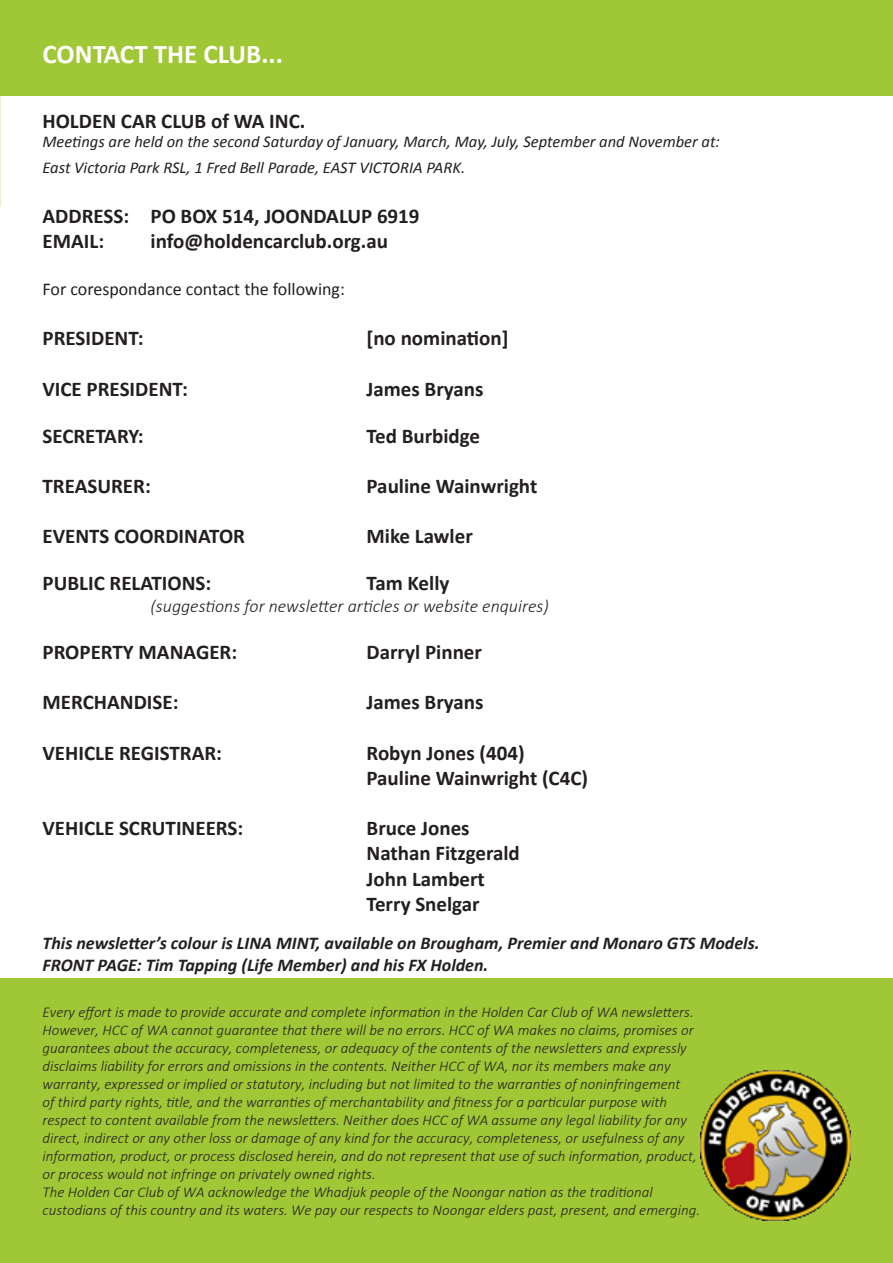
<style>
.page{position:relative;width:893px;height:1263px;background:#fff}
.page>*{position:absolute;margin:0;border:0;box-sizing:border-box;transform-origin:0 0}
.t1{font:700 27px "Calibri";color:#fff}
.t2{font:700 21px/25.2px "Calibri";color:#231f20}
.t3{font:italic 700 18px "Calibri";color:#231f20}
.t4{font:italic 300 18px "Calibri";color:#231f20}
.t5{font:18px "Calibri";color:#231f20}
.t6{font:italic 16.5px/25.2px "Calibri";color:#231f20}
.t7{font:italic 300 15px/18px "Calibri";color:#231f20}
</style>
<div class="page">
<div style="left:0;top:0;width:893px;height:96px;background:#a0c736"></div>
<div style="left:0;top:978px;width:893px;height:285px;background:#a0c736"></div>
<img style="left:700px;top:1070px;width:150px;height:150px">
<p class="t1" style="left:43px;top:35px;width:242px">CONTACT THE CLUB...</p>
<p class="t2" style="left:43px;top:107px;width:264px">HOLDEN CAR CLUB of WA INC.</p>
<p class="t6" style="left:43px;top:129px;width:679px">Meetings are held on the second Saturday of January, March, May, July, September and November at:<br>East Victoria Park RSL, 1 Fred Bell Parade, EAST VICTORIA PARK.</p>
<p class="t2" style="left:43px;top:203px;width:379px">ADDRESS: PO BOX 514, JOONDALUP 6919</p>
<p class="t2" style="left:43px;top:228px;width:63px">EMAIL:</p>
<p class="t2" style="left:151px;top:228px;width:239px">info@holdencarclub.org.au</p>
<p class="t5" style="left:43px;top:277px;width:304px">For corespondance contact the following:</p>
<p class="t2" style="left:43px;top:325px;width:103px">PRESIDENT:</p>
<p class="t2" style="left:367px;top:325px;width:144px">[no nomination]</p>
<p class="t2" style="left:43px;top:376px;width:147px">VICE PRESIDENT:</p>
<p class="t2" style="left:366px;top:376px;width:119px">James Bryans</p>
<p class="t2" style="left:43px;top:422px;width:103px">SECRETARY:</p>
<p class="t2" style="left:366px;top:422px;width:115px">Ted Burbidge</p>
<p class="t2" style="left:43px;top:473px;width:110px">TREASURER:</p>
<p class="t2" style="left:366px;top:473px;width:172px">Pauline Wainwright</p>
<p class="t2" style="left:43px;top:523px;width:204px">EVENTS COORDINATOR</p>
<p class="t2" style="left:367px;top:523px;width:108px">Mike Lawler</p>
<p class="t2" style="left:43px;top:570px;width:170px">PUBLIC RELATIONS:</p>
<p class="t2" style="left:367px;top:570px;width:84px">Tam Kelly</p>
<p class="t4" style="left:151px;top:595px;width:400px">(suggestions for newsletter articles or website enquires)</p>
<p class="t2" style="left:43px;top:638px;width:196px">PROPERTY MANAGER:</p>
<p class="t2" style="left:367px;top:638px;width:117px">Darryl Pinner</p>
<p class="t2" style="left:43px;top:689px;width:138px">MERCHANDISE:</p>
<p class="t2" style="left:366px;top:689px;width:119px">James Bryans</p>
<p class="t2" style="left:43px;top:739px;width:181px">VEHICLE REGISTRAR:</p>
<p class="t2" style="left:367px;top:739px;width:160px">Robyn Jones (404)</p>
<p class="t2" style="left:366px;top:764px;width:223px">Pauline Wainwright (C4C)</p>
<p class="t2" style="left:43px;top:815px;width:202px">VEHICLE SCRUTINEERS:</p>
<p class="t2" style="left:366px;top:815px;width:155px">Bruce Jones<br>Nathan Fitzgerald</p>
<p class="t2" style="left:366px;top:865px;width:120px">John Lambert</p>
<p class="t2" style="left:366px;top:890px;width:115px">Terry Snelgar</p>
<p class="t3" style="left:43px;top:930px;width:719px">This newsletter’s colour is LINA MINT, available on Brougham, Premier and Monaro GTS Models.</p>
<p class="t3" style="left:43px;top:952px;width:447px">FRONT PAGE: Tim Tapping (Life Member) and his FX Holden.</p>
<p class="t7" style="left:43px;top:1003px;width:656px">Every effort is made to provide accurate and complete information in the Holden Car Club of WA newsletters.<br>However, HCC of WA cannot guarantee that there will be no errors. HCC of WA makes no claims, promises or guarantees about the accuracy, completeness, or adequacy of the contents of the newsletters and expressly disclaims liability for errors and omissions in the contents. Neither HCC of WA, nor its members make any warranty, expressed or implied or statutory, including but not limited to the warranties of noninfringement<br>of third party rights, title, and the warranties of merchantability and fitness for a particular purpose with respect to content available from the newsletters. Neither does HCC of WA assume any legal liability for any direct, indirect or any other loss or damage of any kind for the accuracy, completeness, or usefulness of any information, product, or process disclosed herein, and do not represent that use of such information, product, or process would not infringe on privately owned rights.</p>
<p class="t7" style="left:43px;top:1183px;width:659px">The Holden Car Club of WA acknowledge the Whadjuk people of the Noongar nation as the traditional custodians of this country and its waters. We pay our respects to Noongar elders past, present, and emerging.</p>
</div>
